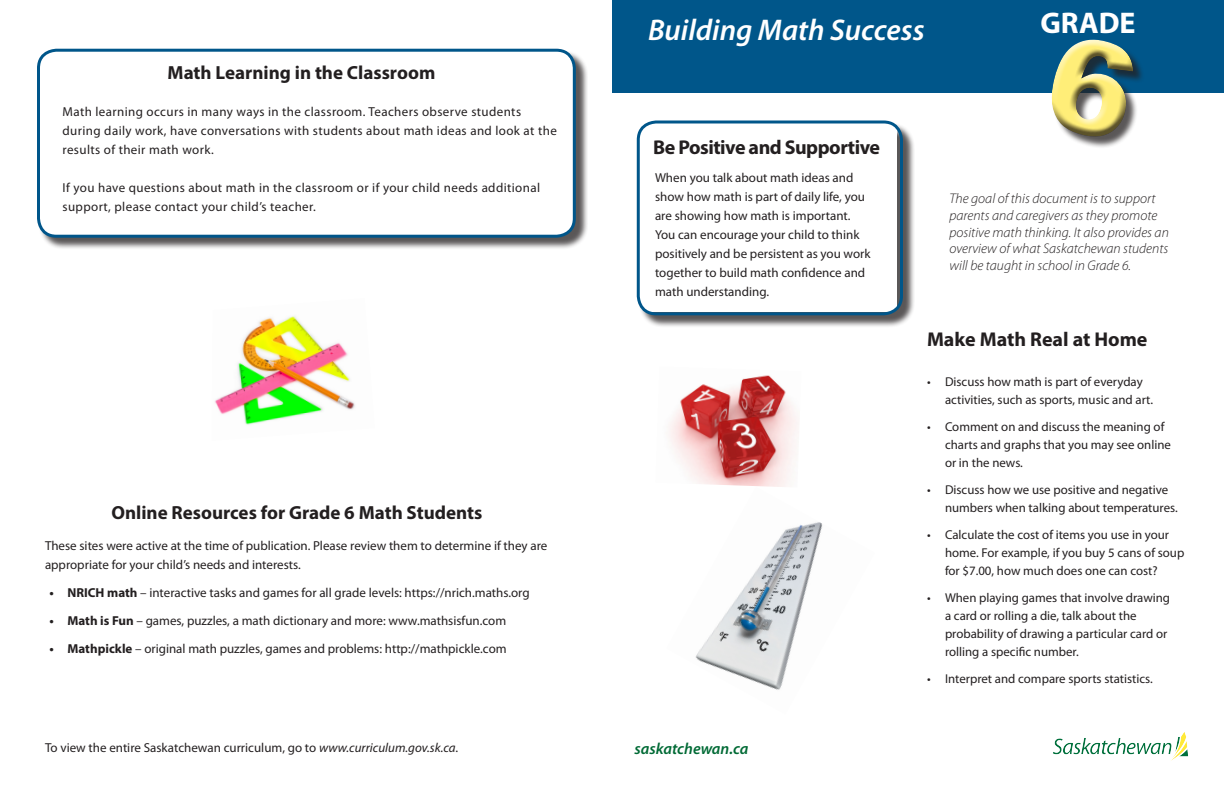
<style>
.page{position:relative;width:1224px;height:792px;background:#fff}
.page>*{position:absolute;margin:0;border:0;box-sizing:border-box;transform-origin:0 0}
.t1{font:italic 600 30px "Myriad Pro";color:#fff}
.t2{font:700 30px "Myriad Pro";color:#fff}
.t3{font:700 20px "Myriad Pro";letter-spacing:-.025em;color:#231f20}
.t4{font:700 20px "Myriad Pro";color:#231f20}
.t5{font:700 19px "Myriad Pro";color:#231f20}
.t6{font:italic 600 16px "Myriad Pro";color:#006a35}
.t7{font:italic 300 14px "Myriad Pro";color:#231f20}
.t8{font:13px/19px "Myriad Pro";color:#231f20}
.t9{font:13px/19px "Myriad Pro";letter-spacing:.03em;color:#231f20}
.t10{font:12.8px/18px "Myriad Pro";color:#231f20}
.s1{font-weight:700}
.s2{font-style:italic}
</style>
<div class="page">
<img style="left:669px;top:375px;width:129px;height:112px">
<div style="left:612px;top:0;width:612px;height:92px;background:#00568a"></div>
<img style="left:1053px;top:732px;width:135px;height:29px">
<img style="left:695px;top:522px;width:128px;height:168px">
<div style="left:638px;top:122px;width:277px;height:206px;background:#231f20;opacity:.75"></div>
<svg style="left:640px;top:126px;width:257px;height:186px"></svg>
<div style="left:637px;top:120px;width:266px;height:195px;border:3px solid #00568a;border-radius:18px"></div>
<img style="left:214px;top:316px;width:141px;height:109px">
<div style="left:38px;top:50px;width:550px;height:200px;background:#231f20;opacity:.75"></div>
<div style="left:38px;top:50px;width:536px;height:186px;background:#fff;border-radius:18px"></div>
<div style="left:37px;top:49px;width:539px;height:189px;border:3px solid #00568a;border-radius:18px"></div>
<svg style="left:1038px;top:39px;width:108px;height:108px"></svg>
<p class="t1" style="left:648px;top:11px;width:278px">Building Math Success</p>
<p class="t2" style="left:1040px;top:3px;width:97px">GRADE</p>
<p class="t5" style="left:168px;top:61px;width:269px">Math Learning in the Classroom</p>
<p class="t9" style="left:62px;top:102px;width:496px">Math learning occurs in many ways in the classroom. Teachers observe students during daily work, have conversations with students about math ideas and look at the results of their math work.</p>
<p class="t9" style="left:62px;top:178px;width:479px">If you have questions about math in the classroom or if your child needs additional support, please contact your child’s teacher.</p>
<p class="t7" style="left:950px;top:190px;width:208px">The goal of this document is to support</p>
<p class="t3" style="left:653px;top:134px;width:228px">Be Positive and Supportive</p>
<p class="t8" style="left:655px;top:168px;width:217px">When you talk about math ideas and show how math is part of daily life, you are showing how math is important.<br>You can encourage your child to think positively and be persistent as you work together to build math confidence and math understanding.</p>
<p class="t7" style="left:950px;top:207px;width:209px">parents and caregivers as they promote</p>
<p class="t7" style="left:950px;top:224px;width:221px">positive math thinking. It also provides an</p>
<p class="t7" style="left:950px;top:240px;width:220px">overview of what Saskatchewan students</p>
<p class="t7" style="left:950px;top:257px;width:183px">will be taught in school in Grade 6.</p>
<p class="t5" style="left:111px;top:500px;width:373px">Online Resources for Grade 6 Math Students</p>
<p class="t8" style="left:45px;top:536px;width:504px">These sites were active at the time of publication. Please review them to determine if they are appropriate for your child’s needs and interests.</p>
<p class="t8" style="left:50px;top:583px;width:482px"><span class="s1">• NRICH math</span> – interactive tasks and games for all grade levels: https://nrich.maths.org</p>
<p class="t8" style="left:50px;top:611px;width:458px"><span class="s1">• Math is Fun</span> – games, puzzles, a math dictionary and more: www.mathsisfun.com</p>
<p class="t8" style="left:50px;top:639px;width:459px"><span class="s1">• Mathpickle</span> – original math puzzles, games and problems: http://mathpickle.com</p>
<p class="t8" style="left:45px;top:738px;width:415px">To view the entire Saskatchewan curriculum, go to <span class="s2">www.curriculum.gov.sk.ca</span>.</p>
<p class="t6" style="left:634px;top:739px;width:116px">saskatchewan.ca</p>
<p class="t4" style="left:927px;top:326px;width:222px">Make Math Real at Home</p>
<p class="t10" style="left:945px;top:373px;width:210px;text-indent:-18px">• Discuss how math is part of everyday activities, such as sports, music and art.</p>
<p class="t10" style="left:945px;top:418px;width:227px;text-indent:-18px">• Comment on and discuss the meaning of charts and graphs that you may see online or in the news.</p>
<p class="t10" style="left:945px;top:481px;width:234px;text-indent:-18px">• Discuss how we use positive and negative numbers when talking about temperatures.</p>
<p class="t10" style="left:945px;top:526px;width:241px;text-indent:-18px">• Calculate the cost of items you use in your home. For example, if you buy 5 cans of soup for $7.00, how much does one can cost?</p>
<p class="t10" style="left:945px;top:589px;width:227px;text-indent:-18px">• When playing games that involve drawing a card or rolling a die, talk about the probability of drawing a particular card or rolling a specific number.</p>
<p class="t10" style="left:927px;top:670px;width:227px">• Interpret and compare sports statistics.</p>
</div>
